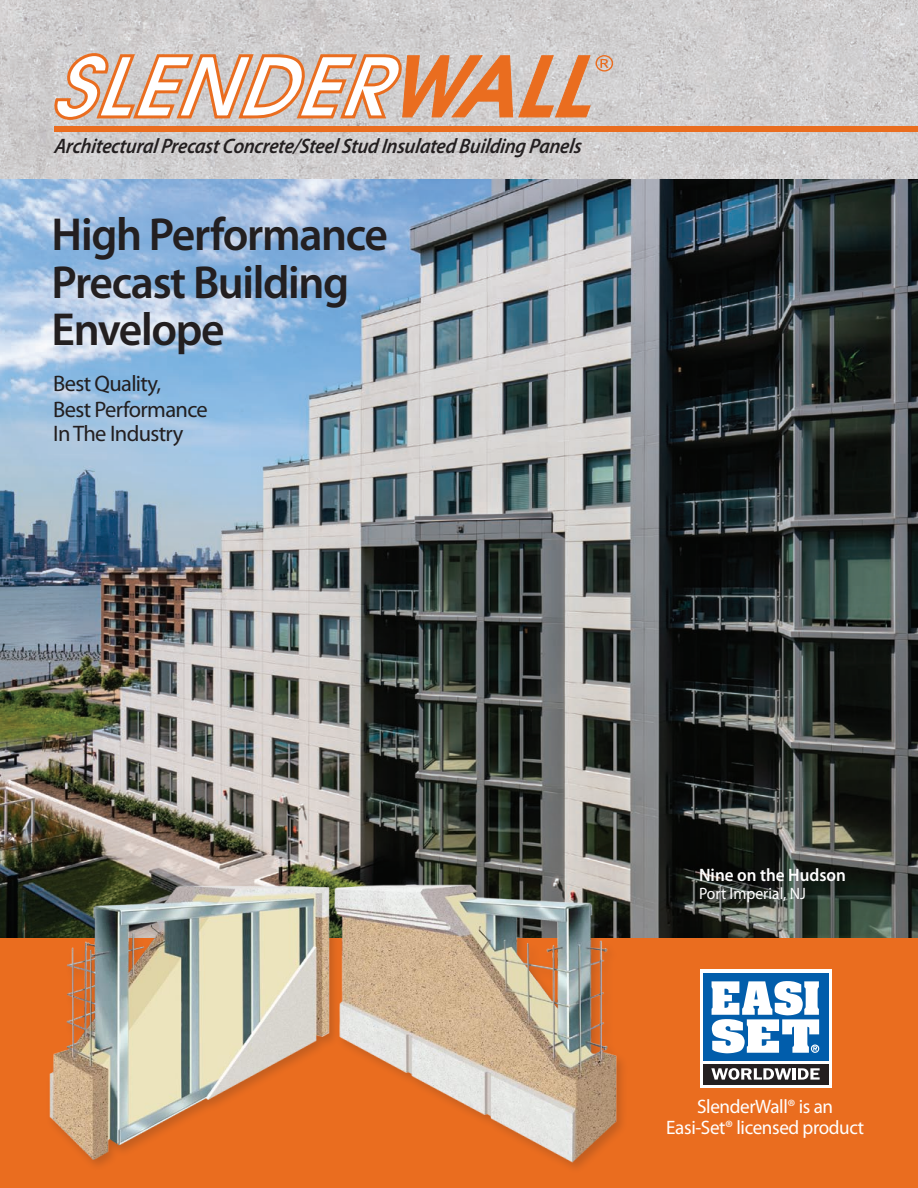
<style>
.page{position:relative;width:918px;height:1188px;background:#fff}
.page>*{position:absolute;margin:0;border:0;box-sizing:border-box;transform-origin:0 0}
.t1{font:600 46.5px/47.2px "Myriad Pro";letter-spacing:-.03em;color:#231f20}
.t2{font:22.5px/24.8px "Myriad Pro";letter-spacing:-.03em;color:#231f20}
.t3{font:italic 600 21px "Myriad Pro";color:#231f20;scale:.93 1}
.t4{font:19.5px/21px "Myriad Pro";letter-spacing:-.02em;color:#fff;text-align:center}
.t5{font:600 18px "Myriad Pro";color:#fff;scale:.95 1}
.t6{font:16.5px "Myriad Pro";color:#fff;scale:.95 1}
</style>
<div class="page">
<div style="left:0;top:935px;width:918px;height:253px;background:#ea6d1f"></div>
<img style="left:0;top:0;width:918px;height:180px">
<svg style="left:53px;top:52px;width:460px;height:69px"></svg>
<svg style="left:519px;top:56px;width:71px;height:61px;background:#dca27f"></svg>
<svg style="left:596px;top:55px;width:17px;height:17px"></svg>
<div style="left:55px;top:126px;width:863px;height:5px;background:#ea6d1f"></div>
<img style="left:0;top:180px;width:918px;height:758px">
<div style="left:46px;top:882px;width:582px;height:292px;background:#231f20;opacity:.2"></div>
<img style="left:50px;top:875px;width:573px;height:294px">
<svg style="left:700px;top:969px;width:132px;height:119px;background:#dae2e9"></svg>
<div style="left:703px;top:973px;width:125px;height:87px;background:#015dab"></div>
<svg style="left:712px;top:981px;width:107px;height:72px"></svg>
<div style="left:703px;top:1064px;width:125px;height:20px;background:#231f20"></div>
<svg style="left:711px;top:1068px;width:109px;height:12px"></svg>
<p class="t3" style="left:54px;top:132px;width:572px">A rchitecturalPrecast Concrete/SteelStud Insulated Building Panels</p>
<p class="t1" style="left:52px;top:210px;width:338px">High Performance<br>Precast Building<br>Envelope</p>
<p class="t2" style="left:53px;top:371px;width:156px">Best Quality,<br>Best Performance<br>In The Industry</p>
<p class="t5" style="left:699px;top:863px;width:156px">Nine on the Hudson</p>
<p class="t6" style="left:699px;top:883px;width:114px">Port Imperial, NJ</p>
<p class="t4" style="left:666px;top:1096px;width:199px">SlenderWall® is an<br>Easi-Set® licensed product</p>
</div>
